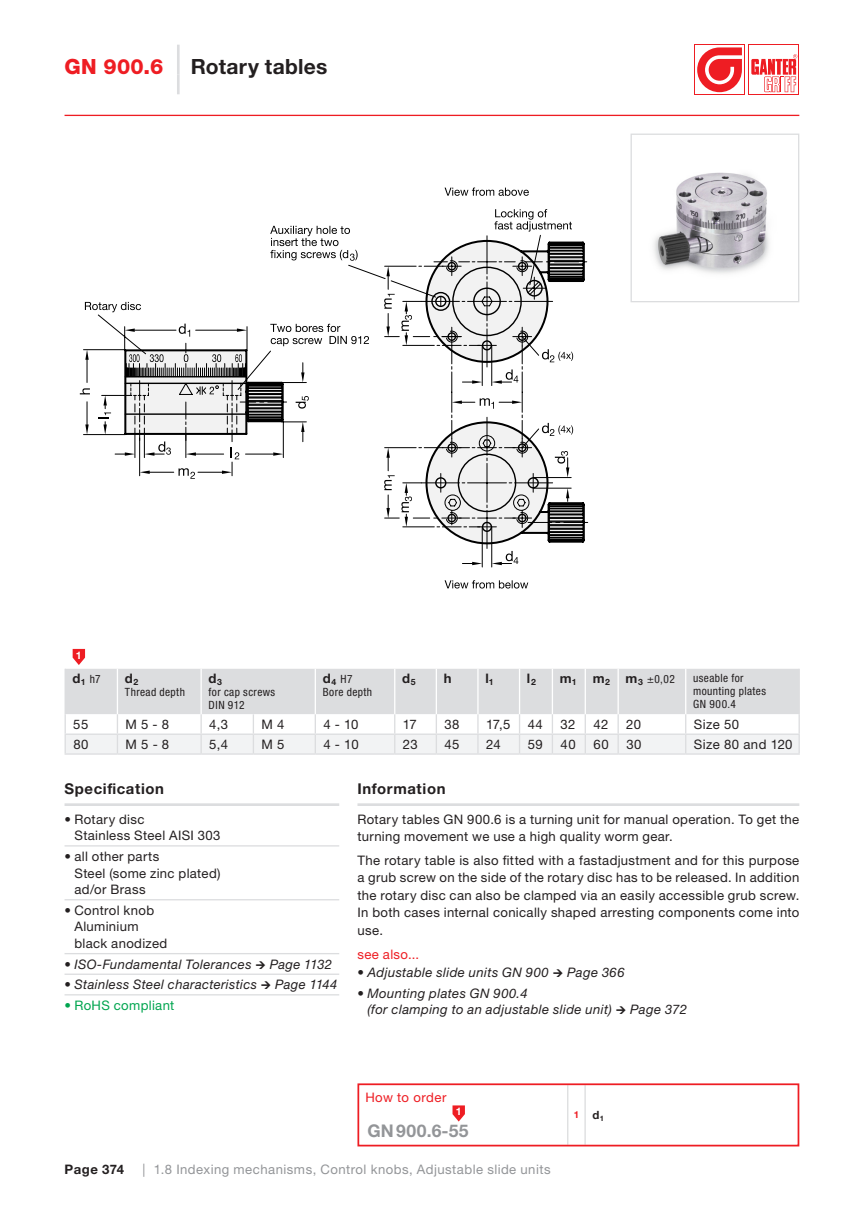
<style>
.page{position:relative;width:849px;height:1211px;background:#fff}
.page>*{position:absolute;margin:0;border:0;box-sizing:border-box;transform-origin:0 0}
.t1{font:700 21px "Helvetica Neue LTW1 G";letter-spacing:.015em;color:#231f20}
.t2{font:800 21px "Helvetica Neue LT Pro";color:#ee1d23}
.t3{font:700 17.5px "Helvetica Neue LTW1 G";letter-spacing:.03em;color:#939598}
.t4{font:700 14.88px "Helvetica Neue LTW1 G";letter-spacing:.04em;color:#231f20}
.t5{font:13.12px/17.5px "Helvetica Neue LTW1 G";letter-spacing:.025em;color:#231f20}
.t6{font:italic 13.12px/16.6px "Helvetica Neue LTW1 G";letter-spacing:.03em;color:#231f20}
.t7{font:13.12px "Helvetica Neue LTW1 G";letter-spacing:.035em;color:#939598}
.t8{font:13.12px "Helvetica Neue LTW1 G";letter-spacing:.03em;color:#ee1d23}
.t9{font:700 13.12px "Helvetica Neue LTW1 G";letter-spacing:.035em;color:#231f20}
.t10{font:13.12px "Helvetica Neue LTW1 G";letter-spacing:.025em;color:#00a54f}
.t11{font:condensed 11.38px/13.1px "Helvetica Neue LT Pro";letter-spacing:.035em;color:#231f20}
.t12{font:700 10.5px "Helvetica Neue LTW1 G";color:#fff}
.t13{font:700 9.62px "Helvetica Neue LTW1 G";color:#ee1d23}
.s1{font-family:"Helvetica Neue LTW1 G";font-weight:700;font-stretch:normal;font-size:13.12px}
.s2{font-size:11.38px;color:#231f20}
</style>
<div class="page">
<hr style="left:64px;top:115px;width:735px;height:1px;background:#ee1d23">
<svg style="left:694px;top:44px;width:50px;height:51px"></svg>
<div style="left:694px;top:45px;width:49px;height:49px;background:#fff"></div>
<svg style="left:697px;top:47px;width:44px;height:45px"></svg>
<div style="left:748px;top:44px;width:50px;height:51px;background:#ee1d23"></div>
<div style="left:749px;top:45px;width:49px;height:49px;background:#fff"></div>
<svg style="left:751px;top:54px;width:46px;height:38px"></svg>
<svg style="left:444px;top:580px;width:84px;height:8px"></svg>
<svg style="left:444px;top:187px;width:84px;height:9px"></svg>
<svg style="left:80px;top:209px;width:507px;height:356px"></svg>
<svg style="left:123px;top:239px;width:463px;height:306px"></svg>
<svg style="left:64px;top:649px;width:735px;height:105px"></svg>
<hr style="left:357px;top:803px;width:442px;height:3px;background:#dcdddf">
<hr style="left:177px;top:45px;width:2px;height:29px;background:#dcdddf">
<hr style="left:177px;top:74px;width:2px;height:20px;background:#dcdddf">
<hr style="left:567px;top:1085px;width:1px;height:59px;background:#dcdddf">
<hr style="left:584px;top:1085px;width:1px;height:59px;background:#dcdddf">
<div style="left:357px;top:1083px;width:442px;height:63px;border:2px solid #ee1d23"></div>
<svg style="left:452px;top:1105px;width:13px;height:16px"></svg>
<img style="left:653px;top:172px;width:116px;height:102px">
<div style="left:630px;top:134px;width:169px;height:168px;border:1px solid #dcdddf"></div>
<hr style="left:64px;top:845px;width:275px;height:1px;background:#dcdddf">
<hr style="left:64px;top:899px;width:275px;height:1px;background:#dcdddf">
<hr style="left:64px;top:952px;width:275px;height:2px;background:#dcdddf">
<hr style="left:64px;top:973px;width:275px;height:1px;background:#dcdddf">
<hr style="left:64px;top:994px;width:275px;height:1px;background:#dcdddf">
<hr style="left:64px;top:803px;width:275px;height:3px;background:#dcdddf">
<h1 class="t2" style="left:64px;top:54px;width:100px">GN 900.6</h1>
<h1 class="t1" style="left:191px;top:54px;width:138px">Rotary tables</h1>
<p class="t12" style="left:76px;top:648px;width:7px">1</p>
<p class="t11" style="left:73px;top:672px;width:29px"><span class="s1">d</span><sub>1</sub> h7</p>
<p class="t9" style="left:125px;top:670px;width:15px">d<sub>2</sub></p>
<p class="t11" style="left:125px;top:685px;width:62px">Thread depth</p>
<p class="t9" style="left:208px;top:670px;width:15px">d<sub>3</sub></p>
<p class="t11" style="left:208px;top:685px;width:68px">for cap screws<br>DIN 912</p>
<p class="t11" style="left:322px;top:672px;width:51px"><span class="s1">d</span><sub>4</sub> H7<br>Bore depth</p>
<p class="t9" style="left:402px;top:670px;width:15px">d<sub>5</sub></p>
<p class="t9" style="left:443px;top:670px;width:9px">h</p>
<p class="t9" style="left:485px;top:670px;width:10px">l<sub>1</sub></p>
<p class="t9" style="left:527px;top:670px;width:10px">l<sub>2</sub></p>
<p class="t11" style="left:559px;top:672px;width:116px"><span class="s1">m</span><sub>1</sub> <span class="s1">m</span><sub>2</sub> <span class="s1">m</span><sub>3</sub> ±0,02</p>
<p class="t11" style="left:693px;top:671px;width:74px">useable for mounting plates<br>GN 900.4</p>
<p class="t5" style="left:73px;top:715px;width:17px">55</p>
<p class="t5" style="left:125px;top:715px;width:45px">M 5 - 8</p>
<p class="t5" style="left:209px;top:715px;width:20px">4,3</p>
<p class="t5" style="left:261px;top:715px;width:24px">M 4</p>
<p class="t5" style="left:323px;top:715px;width:37px">4 - 10</p>
<p class="t5" style="left:403px;top:715px;width:16px">17</p>
<p class="t5" style="left:444px;top:715px;width:17px">38</p>
<p class="t5" style="left:486px;top:715px;width:26px">17,5</p>
<p class="t5" style="left:527px;top:715px;width:17px">44</p>
<p class="t5" style="left:560px;top:715px;width:16px">32</p>
<p class="t5" style="left:593px;top:715px;width:16px">42</p>
<p class="t5" style="left:626px;top:715px;width:16px">20</p>
<p class="t5" style="left:693px;top:715px;width:47px">Size 50</p>
<p class="t5" style="left:73px;top:735px;width:17px">80</p>
<p class="t5" style="left:125px;top:735px;width:45px">M 5 - 8</p>
<p class="t5" style="left:209px;top:735px;width:20px">5,4</p>
<p class="t5" style="left:261px;top:735px;width:24px">M 5</p>
<p class="t5" style="left:323px;top:735px;width:37px">4 - 10</p>
<p class="t5" style="left:403px;top:735px;width:16px">23</p>
<p class="t5" style="left:444px;top:735px;width:17px">45</p>
<p class="t5" style="left:486px;top:735px;width:16px">24</p>
<p class="t5" style="left:527px;top:735px;width:16px">59</p>
<p class="t5" style="left:560px;top:735px;width:17px">40</p>
<p class="t5" style="left:593px;top:735px;width:17px">60</p>
<p class="t5" style="left:626px;top:735px;width:17px">30</p>
<p class="t5" style="left:693px;top:735px;width:100px">Size 80 and 120</p>
<p class="t4" style="left:64px;top:780px;width:101px">Specification</p>
<p class="t5" style="left:74px;top:810px;width:147px;line-height:16.6px;text-indent:-10px">• Rotary disc<br>Stainless Steel AISI 303</p>
<p class="t5" style="left:74px;top:847px;width:148px;line-height:16.6px;text-indent:-10px">• all other parts<br>Steel (some zinc plated) ad/or Brass</p>
<p class="t5" style="left:74px;top:901px;width:94px;line-height:16.6px;text-indent:-10px">• Control knob<br>Aluminium black anodized</p>
<p class="t6" style="left:64px;top:955px;width:269px">• ISO-Fundamental Tolerances → Page 1132</p>
<p class="t6" style="left:64px;top:976px;width:274px">• Stainless Steel characteristics → Page 1144</p>
<p class="t10" style="left:64px;top:997px;width:111px">• RoHS compliant</p>
<p class="t4" style="left:357px;top:780px;width:89px">Information</p>
<p class="t5" style="left:357px;top:810px;width:443px">Rotary tables GN 900.6 is a turning unit for manual operation. To get the turning movement we use a high quality worm gear.</p>
<p class="t5" style="left:357px;top:851px;width:443px;text-align:justify">The rotary table is also fitted with a fastadjustment and for this purpose a grub screw on the side of the rotary disc has to be released. In addition the rotary disc can also be clamped via an easily accessible grub screw.<br>In both cases internal conically shaped arresting components come into use.</p>
<p class="t8" style="left:357px;top:945px;width:63px">see also...</p>
<p class="t6" style="left:357px;top:964px;width:268px">• Adjustable slide units GN 900 → Page 366</p>
<p class="t6" style="left:367px;top:984px;width:321px;text-indent:-10px">• Mounting plates GN 900.4<br>(for clamping to an adjustable slide unit) → Page 372</p>
<p class="t8" style="left:365px;top:1089px;width:83px">How to order</p>
<p class="t12" style="left:455px;top:1105px;width:7px">1</p>
<h2 class="t3" style="left:367px;top:1119px;width:103px">GN 900.6-55</h2>
<p class="t13" style="left:573px;top:1108px;width:32px">1 <span class="s2">d</span><sub>1</sub></p>
<p class="t9" style="left:64px;top:1161px;width:61px">Page 374</p>
<p class="t7" style="left:142px;top:1161px;width:409px">| 1.8 Indexing mechanisms, Control knobs, Adjustable slide units</p>
</div>
